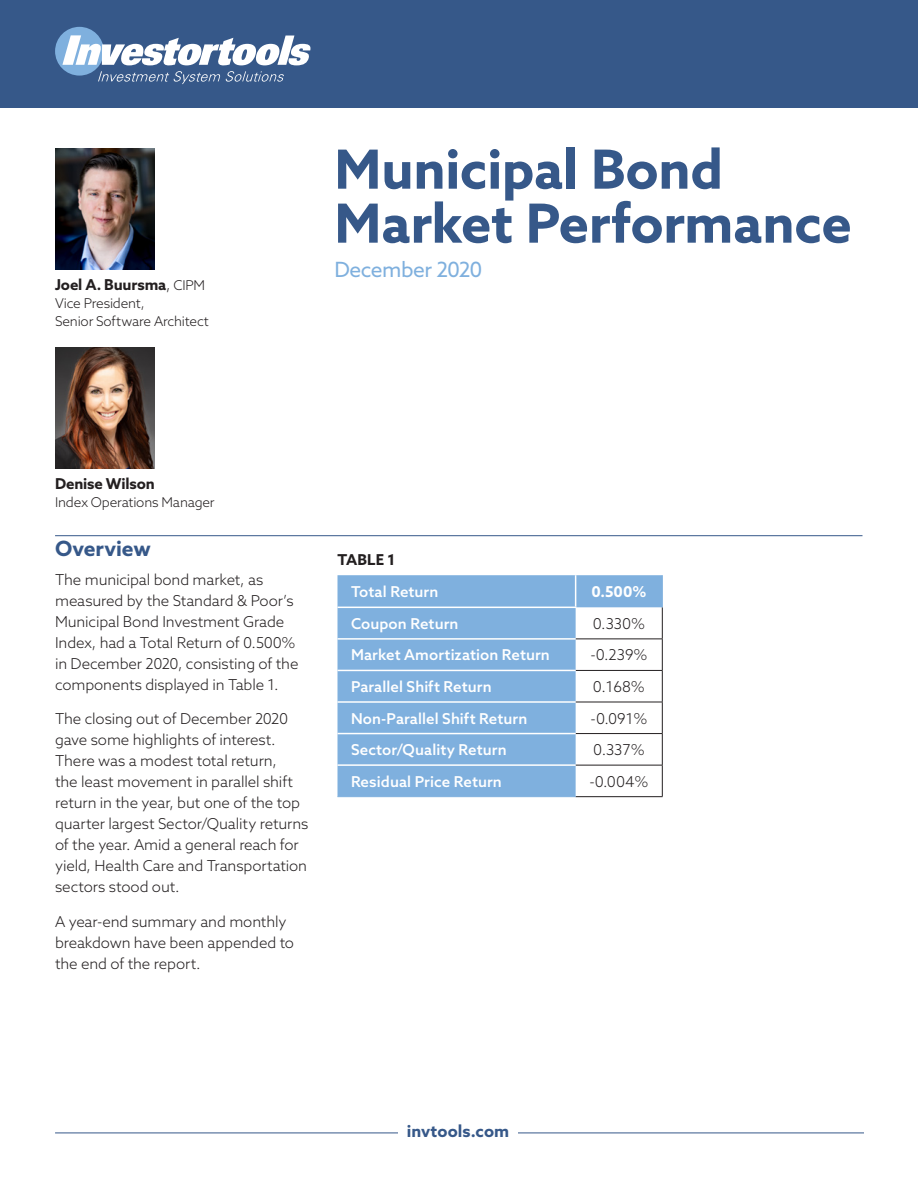
<style>
.page{position:relative;width:918px;height:1188px;background:#fff}
.page>*{position:absolute;margin:0;border:0;box-sizing:border-box;transform-origin:0 0}
.t1{font:700 54px/54px "Azo Sans";letter-spacing:-.005em;color:#365889}
.t2{font:21px "Azo Sans";letter-spacing:-.025em;color:#7fb0de}
.Head_1{font:700 21px "Azo Sans";color:#365889}
.t3{font:700 16.5px "Azo Sans";letter-spacing:.005em;color:#365889}
.Text{font:300 15px/21px "Azo Sans";letter-spacing:-.01em;color:#231f20}
.t4{font:500 15px "Azo Sans";letter-spacing:.005em;color:#fff}
.Text-2{font:700 15px "Azo Sans";letter-spacing:-.01em;color:#231f20}
.Table_Text_Top_Bold{font:700 15px "Azo Sans";color:#fff}
.t5{font:300 13.5px/18px "Azo Sans";letter-spacing:-.015em;color:#231f20}
.s1{font-weight:300}
.s2{font-weight:300;font-size:13.5px}
</style>
<div class="page">
<div style="left:0;top:0;width:918px;height:108px;background:#365889"></div>
<div style="left:55px;top:27px;width:49px;height:49px;background:#7fb0de;border-radius:50%"></div>
<svg style="left:62px;top:35px;width:248px;height:30px"></svg>
<svg style="left:98px;top:71px;width:186px;height:13px"></svg>
<hr style="left:55px;top:1133px;width:809px;height:1px;background:#365889">
<div style="left:399px;top:1124px;width:119px;height:64px;background:#fff"></div>
<hr style="left:55px;top:535px;width:808px;height:1px;background:#365889">
<svg style="left:338px;top:575px;width:324px;height:221px;fill:#7fb0de"></svg>
<hr style="left:662px;top:607px;width:1px;height:32px;background:#231f20">
<hr style="left:576px;top:639px;width:87px;height:1px;background:#231f20">
<hr style="left:662px;top:639px;width:1px;height:31px;background:#231f20">
<hr style="left:576px;top:670px;width:87px;height:1px;background:#231f20">
<hr style="left:662px;top:671px;width:1px;height:31px;background:#231f20">
<hr style="left:576px;top:702px;width:87px;height:1px;background:#231f20">
<hr style="left:662px;top:702px;width:1px;height:31px;background:#231f20">
<hr style="left:576px;top:733px;width:87px;height:1px;background:#231f20">
<hr style="left:662px;top:734px;width:1px;height:31px;background:#231f20">
<hr style="left:576px;top:765px;width:87px;height:1px;background:#231f20">
<hr style="left:662px;top:765px;width:1px;height:31px;background:#231f20">
<hr style="left:576px;top:796px;width:87px;height:1px;background:#231f20">
<hr style="left:338px;top:607px;width:238px;height:1px;background:#fff">
<hr style="left:338px;top:638px;width:238px;height:2px;background:#fff">
<hr style="left:338px;top:670px;width:238px;height:1px;background:#fff">
<hr style="left:338px;top:701px;width:238px;height:2px;background:#fff">
<hr style="left:338px;top:733px;width:238px;height:1px;background:#fff">
<hr style="left:338px;top:764px;width:238px;height:2px;background:#fff">
<hr style="left:338px;top:796px;width:238px;height:1px;background:#7fb0de">
<hr style="left:575px;top:575px;width:1px;height:32px;background:#fff">
<hr style="left:662px;top:575px;width:1px;height:32px;background:#7fb0de">
<img style="left:55px;top:148px;width:99px;height:122px">
<img style="left:55px;top:347px;width:99px;height:122px">
<p class="Text-2" style="left:55px;top:275px;width:152px">Joel A. Buursma<span class="s1">,</span> <span class="s2">CIPM</span></p>
<p class="t5" style="left:55px;top:294px;width:155px">Vice President,<br>Senior Software Architect</p>
<p class="t1" style="left:334px;top:141px;width:519px">Municipal Bond<br>Market Performance</p>
<p class="t2" style="left:334px;top:256px;width:150px">December 2020</p>
<p class="Text-2" style="left:55px;top:474px;width:101px">Denise Wilson</p>
<p class="t5" style="left:55px;top:493px;width:161px">Index Operations Manager</p>
<p class="Head_1" style="left:55px;top:535px;width:97px">Overview</p>
<p class="Text" style="left:55px;top:568px;width:245px">The municipal bond market, as measured by the Standard &amp; Poor’s Municipal Bond Investment Grade Index, had a Total Return of 0.500% in December 2020, consisting of the components displayed in Table 1.</p>
<p class="Text" style="left:55px;top:708px;width:255px">The closing out of December 2020 gave some highlights of interest.<br>There was a modest total return,<br>the least movement in parallel shift return in the year, but one of the top quarter largest Sector/Quality returns of the year. Amid a general reach for yield, Health Care and Transportation sectors stood out.</p>
<p class="Text" style="left:55px;top:910px;width:241px">A year-end summary and monthly breakdown have been appended to the end of the report.</p>
<p class="Text-2" style="left:338px;top:549px;width:59px">TABLE 1</p>
<p class="t4" style="left:351px;top:582px;width:89px">Total Return</p>
<p class="Table_Text_Top_Bold" style="left:592px;top:582px;width:56px">0.500%</p>
<p class="t4" style="left:351px;top:614px;width:109px">Coupon Return</p>
<p class="Text" style="left:593px;top:613px;width:54px">0.330%</p>
<p class="t4" style="left:351px;top:645px;width:200px">Market Amortization Return</p>
<p class="Text" style="left:590px;top:644px;width:59px">-0.239%</p>
<p class="t4" style="left:351px;top:677px;width:142px">Parallel Shift Return</p>
<p class="Text" style="left:593px;top:676px;width:53px">0.168%</p>
<p class="t4" style="left:351px;top:708px;width:178px">Non-Parallel Shift Return</p>
<p class="Text" style="left:591px;top:708px;width:58px">-0.091%</p>
<p class="t4" style="left:351px;top:740px;width:157px">Sector/Quality Return</p>
<p class="Text" style="left:593px;top:739px;width:53px">0.337%</p>
<p class="t4" style="left:351px;top:771px;width:152px">Residual Price Return</p>
<p class="Text" style="left:589px;top:771px;width:61px">-0.004%</p>
<p class="t3" style="left:407px;top:1120px;width:104px">invtools.com</p>
</div>
